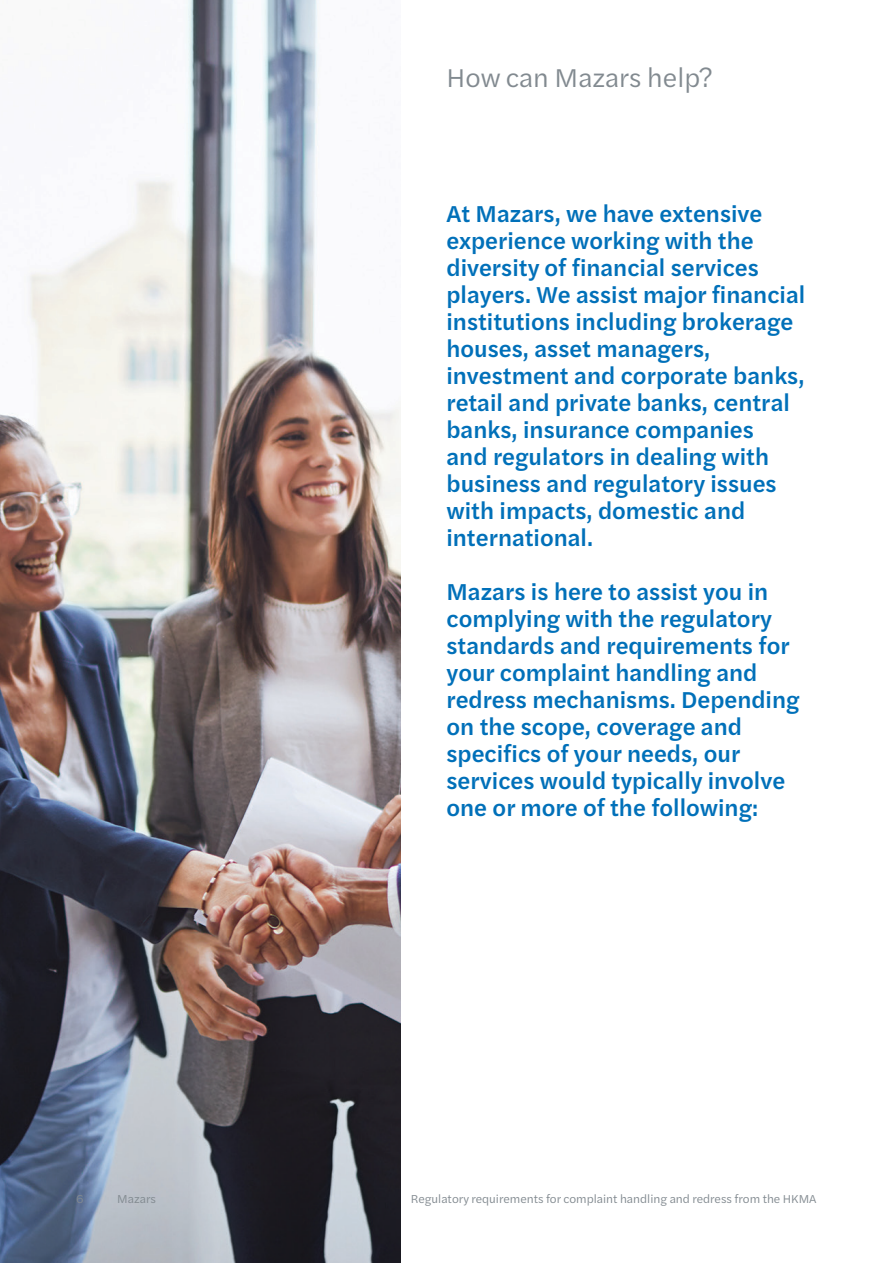
<style>
.page{position:relative;width:893px;height:1263px;background:#fff}
.page>*{position:absolute;margin:0;border:0;box-sizing:border-box;transform-origin:0 0}
.Page_subtitle{font:27px "Halyard Text";color:#828a90}
.Page_introduction_co{font:500 24px/27px "Halyard Text";color:#0070b9}
.Footer_text{font:12px "Halyard Text";color:#828a90}
</style>
<div class="page">
<img style="left:0;top:0;width:401px;height:1263px">
<p class="Footer_text" style="left:77px;top:1190px;width:8px">6</p>
<p class="Footer_text" style="left:117px;top:1190px;width:40px">Mazars</p>
<p class="Page_subtitle" style="left:446px;top:58px;width:268px">How can Mazars help?</p>
<p class="Page_introduction_co" style="left:446px;top:199px;width:360px">At Mazars, we have extensive experience working with the diversity of financial services players. We assist major financial institutions including brokerage houses, asset managers, investment and corporate banks, retail and private banks, central banks, insurance companies<br>and regulators in dealing with business and regulatory issues with impacts, domestic and international.</p>
<p class="Page_introduction_co" style="left:446px;top:577px;width:355px">Mazars is here to assist you in complying with the regulatory standards and requirements for your complaint handling and redress mechanisms. Depending on the scope, coverage and specifics of your needs, our services would typically involve one or more of the following:</p>
<p class="Footer_text" style="left:411px;top:1190px;width:407px">Regulatory requirements for complaint handling and redress from the HKMA</p>
</div>
